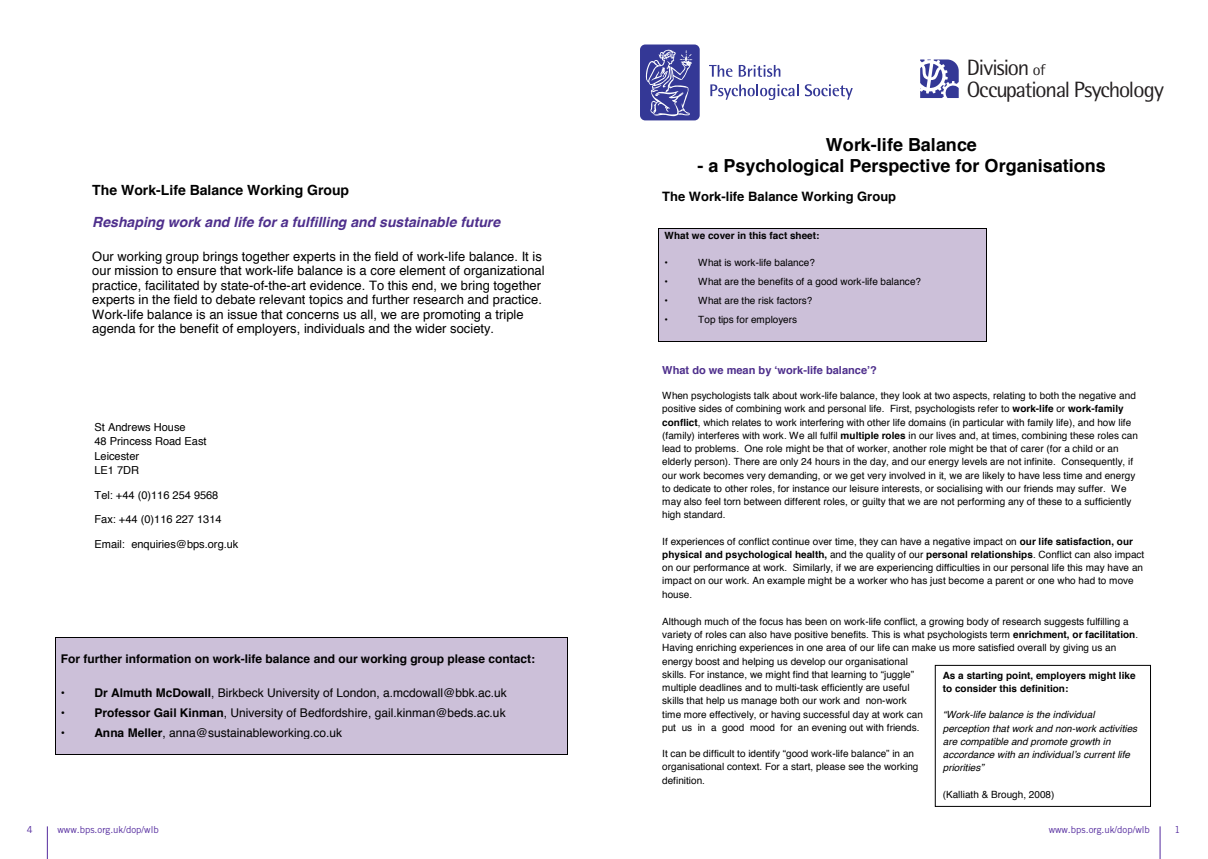
<style>
.page{position:relative;width:1208px;height:859px;background:#fff}
.page>*{position:absolute;margin:0;border:0;box-sizing:border-box;transform-origin:0 0}
.t1{font:22.2px/21.8px "Rotis Semi Sans";letter-spacing:-.05em;color:#231f20}
.t2{font:700 18px "Helvetica";color:#000}
.t3{font:italic 700 14px "Helvetica";color:#4e2f8c}
.t4{font:700 14px "Helvetica";letter-spacing:-.005em;color:#000}
.t5{font:13px/14.4px "Helvetica";color:#000}
.t6{font:700 13px "Helvetica";color:#000}
.t7{font:12px "Helvetica";color:#000}
.t8{font:700 12px "Helvetica";color:#000}
.t9{font:11px/14.6px "Helvetica";color:#000}
.t10{font:700 11px "Helvetica";color:#4e2f8c}
.t11{font:10px/13.2px "Helvetica";color:#000}
.t12{font:italic 10px/13.2px "Helvetica";color:#000}
.t13{font:700 10px/13.2px "Helvetica";color:#000}
.t14{font:9.6px "Trade Gothic LT Std";color:#542b9e}
.s1{font-weight:700}
.s2{font-size:15.5px}
</style>
<div class="page">
<div style="left:935px;top:665px;width:215px;height:142px;border:1px solid #000"></div>
<div style="left:659px;top:229px;width:327px;height:14px;background:#ccc0d9"></div>
<hr style="left:659px;top:228px;width:327px;height:1px;background:#000">
<div style="left:659px;top:243px;width:327px;height:13px;background:#ccc0d9"></div>
<div style="left:659px;top:256px;width:327px;height:19px;background:#ccc0d9"></div>
<div style="left:659px;top:275px;width:327px;height:20px;background:#ccc0d9"></div>
<div style="left:659px;top:295px;width:327px;height:19px;background:#ccc0d9"></div>
<div style="left:659px;top:314px;width:327px;height:13px;background:#ccc0d9"></div>
<div style="left:659px;top:327px;width:327px;height:15px;background:#ccc0d9"></div>
<hr style="left:659px;top:342px;width:327px;height:1px;background:#000">
<svg style="left:658px;top:228px;width:1px;height:114px"></svg>
<svg style="left:986px;top:228px;width:1px;height:114px"></svg>
<div style="left:55px;top:637px;width:512px;height:15px;background:#ccc0d9"></div>
<hr style="left:55px;top:637px;width:512px;height:1px;background:#000">
<div style="left:55px;top:652px;width:512px;height:14px;background:#ccc0d9"></div>
<div style="left:55px;top:666px;width:512px;height:20px;background:#ccc0d9"></div>
<div style="left:55px;top:686px;width:512px;height:20px;background:#ccc0d9"></div>
<div style="left:55px;top:706px;width:512px;height:19px;background:#ccc0d9"></div>
<div style="left:55px;top:725px;width:512px;height:14px;background:#ccc0d9"></div>
<div style="left:55px;top:739px;width:512px;height:15px;background:#ccc0d9"></div>
<hr style="left:55px;top:754px;width:512px;height:1px;background:#000">
<svg style="left:55px;top:638px;width:1px;height:116px"></svg>
<svg style="left:567px;top:637px;width:1px;height:118px"></svg>
<svg style="left:709px;top:65px;width:23px;height:12px"></svg>
<svg style="left:738px;top:65px;width:42px;height:12px"></svg>
<svg style="left:710px;top:84px;width:88px;height:16px"></svg>
<svg style="left:805px;top:84px;width:47px;height:16px"></svg>
<svg style="left:640px;top:45px;width:59px;height:75px"></svg>
<svg style="left:920px;top:59px;width:38px;height:39px"></svg>
<hr style="left:1159px;top:826px;width:1px;height:33px;background:#542b9e">
<hr style="left:47px;top:826px;width:1px;height:33px;background:#542b9e">
<p class="t4" style="left:92px;top:179px;width:258px">The Work-Life Balance Working Group</p>
<p class="t3" style="left:92px;top:211px;width:409px">Reshaping work and life for a fulfilling and sustainable future</p>
<p class="t5" style="left:92px;top:249px;width:454px">Our working group brings together experts in the field of work-life balance. It is our mission to ensure that work-life balance is a core element of organizational practice, facilitated by state-of-the-art evidence. To this end, we bring together experts in the field to debate relevant topics and further research and practice.<br>Work-life balance is an issue that concerns us all, we are promoting a triple agenda for the benefit of employers, individuals and the wider society.</p>
<p class="t9" style="left:94px;top:420px;width:113px">St Andrews House<br>48 Princess Road East<br>Leicester<br>LE1 7DR</p>
<p class="t9" style="left:94px;top:488px;width:125px">Tel: +44 (0)116 254 9568</p>
<p class="t9" style="left:94px;top:512px;width:129px">Fax: +44 (0)116 227 1314</p>
<p class="t9" style="left:94px;top:537px;width:145px">Email: enquiries@bps.org.uk</p>
<p class="t8" style="left:61px;top:649px;width:476px">For further information on work-life balance and our working group please contact:</p>
<p class="t8" style="left:61px;top:683px;width:6px">•</p>
<p class="t7" style="left:94px;top:683px;width:414px"><span class="s1">Dr Almuth McDowall</span>, Birkbeck University of London, a.mcdowall@bbk.ac.uk</p>
<p class="t7" style="left:61px;top:703px;width:6px">•</p>
<p class="t7" style="left:94px;top:703px;width:413px"><span class="s1">Professor Gail Kinman</span>, University of Bedfordshire, gail.kinman@beds.ac.uk</p>
<p class="t7" style="left:61px;top:723px;width:6px">•</p>
<p class="t7" style="left:94px;top:723px;width:249px"><span class="s1">Anna Meller</span>, anna@sustainableworking.co.uk</p>
<p class="t1" style="left:966px;top:57px;width:199px">Division <span class="s2">of<br></span>Occupational Psychology</p>
<p class="t2" style="left:826px;top:130px;width:153px">Work-life Balance</p>
<p class="t2" style="left:697px;top:151px;width:410px">- a Psychological Perspective for Organisations</p>
<p class="t6" style="left:662px;top:186px;width:235px">The Work-life Balance Working Group</p>
<p class="t13" style="left:664px;top:229px;width:156px">What we cover in this fact sheet:</p>
<p class="t11" style="left:664px;top:256px;width:5px">•</p>
<p class="t11" style="left:698px;top:256px;width:118px">What is work-life balance?</p>
<p class="t11" style="left:664px;top:275px;width:5px">•</p>
<p class="t11" style="left:698px;top:275px;width:224px">What are the benefits of a good work-life balance?</p>
<p class="t11" style="left:664px;top:294px;width:5px">•</p>
<p class="t11" style="left:698px;top:294px;width:115px">What are the risk factors?</p>
<p class="t11" style="left:664px;top:313px;width:5px">•</p>
<p class="t11" style="left:698px;top:313px;width:100px">Top tips for employers</p>
<p class="t10" style="left:662px;top:361px;width:216px">What do we mean by ʻwork-life balanceʼ?</p>
<p class="t11" style="left:662px;top:389px;width:477px">When psychologists talk about work-life balance, they look at two aspects, relating to both the negative and positive sides of combining work and personal life. First, psychologists refer to <span class="s1">work-life</span> or <span class="s1">work-family conflict</span>, which relates to work interfering with other life domains (in particular with family life), and how life (family) interferes with work. We all fulfil <span class="s1">multiple roles</span> in our lives and, at times, combining these roles can lead to problems. One role might be that of worker, another role might be that of carer (for a child or an elderly person). There are only 24 hours in the day, and our energy levels are not infinite. Consequently, if our work becomes very demanding, or we get very involved in it, we are likely to have less time and energy to dedicate to other roles, for instance our leisure interests, or socialising with our friends may suffer. We may also feel torn between different roles, or guilty that we are not performing any of these to a sufficiently high standard.</p>
<p class="t11" style="left:662px;top:535px;width:483px">If experiences of conflict continue over time, they can have a negative impact on <span class="s1">our life satisfaction, our physical and psychological health,</span> and the quality of our <span class="s1">personal relationships</span>. Conflict can also impact on our performance at work. Similarly, if we are experiencing difficulties in our personal life this may have an impact on our work. An example might be a worker who has just become a parent or one who had to move house.</p>
<p class="t11" style="left:662px;top:615px;width:477px">Although much of the focus has been on work-life conflict, a growing body of research suggests fulfilling a variety of roles can also have positive benefits. This is what psychologists term <span class="s1">enrichment, or facilitation</span>.<br>Having enriching experiences in one area of our life can make us more satisfied overall by giving us an energy boost and helping us develop our organisational<br>skills. For instance, we might find that learning to “juggle”<br>multiple deadlines and to multi-task efficiently are useful<br>skills that help us manage both our work and non-work<br>time more effectively, or having successful day at work can<br>put us in a good mood for an evening out with friends.</p>
<p class="t11" style="left:662px;top:747px;width:258px">It can be difficult to identify “good work-life balance” in an organisational context. For a start, please see the working definition.</p>
<p class="t13" style="left:943px;top:669px;width:194px">As a starting point, employers might like to consider this definition:</p>
<p class="t12" style="left:943px;top:708px;width:196px">“Work-life balance is the individual perception that work and non-work activities are compatible and promote growth in accordance with an individualʼs current life priorities”</p>
<p class="t11" style="left:943px;top:788px;width:113px">(Kalliath &amp; Brough, 2008)</p>
<p class="t14" style="left:27px;top:824px;width:7px">4</p>
<p class="t14" style="left:58px;top:824px;width:103px">www.bps.org.uk/dop/wlb</p>
<p class="t14" style="left:1048px;top:824px;width:103px">www.bps.org.uk/dop/wlb</p>
<p class="t14" style="left:1174px;top:824px;width:7px">1</p>
</div>
